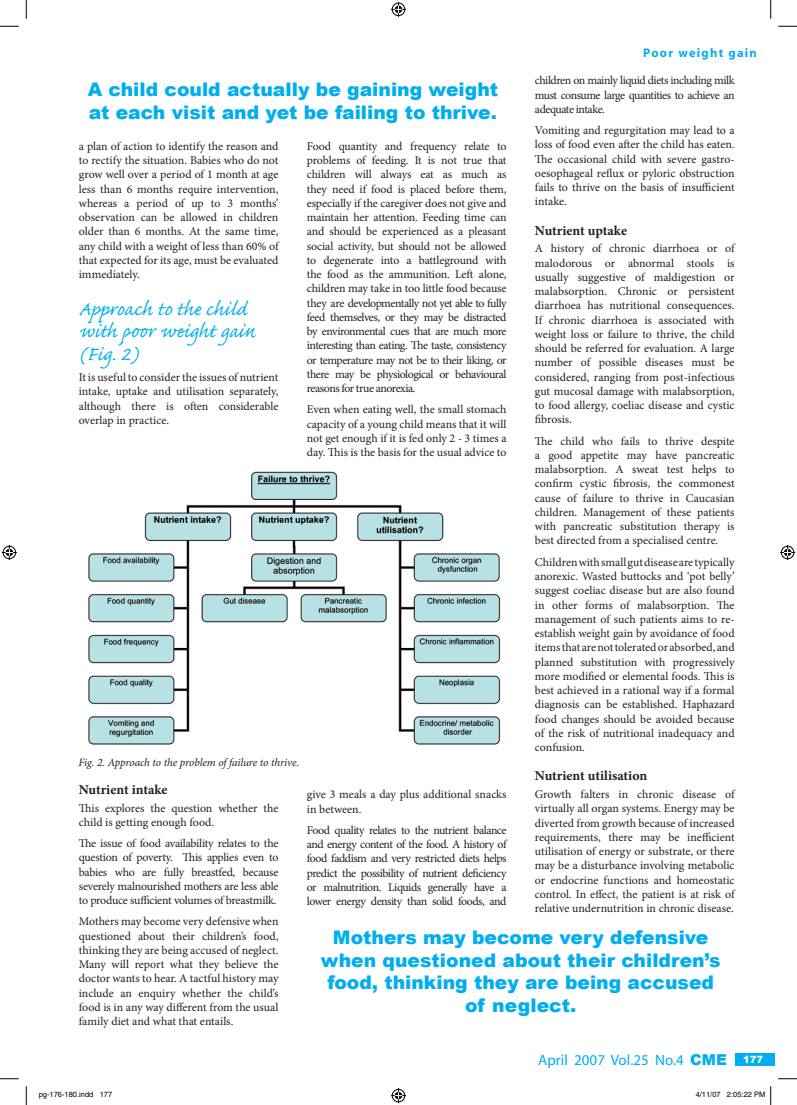
<style>
.page{position:relative;width:797px;height:1105px;background:#fff}
.page>*{position:absolute;margin:0;border:0;box-sizing:border-box;transform-origin:0 0}
.t1{font:25px/22.5px "Caflisch Script Pro";color:#00aeef}
.t2{font:900 18.75px/22.5px "Arial";color:#00aeef}
.t3{font:15px "Myriad";color:#00aeef}
.t4{font:700 13.75px "Minion Pro";letter-spacing:-.005em;color:#231f20}
.t5{font:700 12.5px "Myriad";letter-spacing:.1em;color:#00aeef}
.t6{font:11.88px/14.2px "Minion Pro";letter-spacing:-.005em;color:#231f20;text-align:justify}
.t7{font:italic 11.25px "Minion Pro";letter-spacing:-.01em;color:#231f20}
.t8{font:900 10px "Arial";color:#fff}
.t9{font:7.5px "Helvetica";color:#000}
.s1{font-family:"Arial";font-weight:900}
</style>
<div class="page">
<div style="left:735px;top:1053px;width:40px;height:12px;background:#00aeef"></div>
<img style="left:88px;top:471px;width:413px;height:274px">
<svg style="left:0;top:25px;width:19px;height:2px"></svg>
<svg style="left:778px;top:25px;width:19px;height:2px"></svg>
<svg style="left:0;top:1078px;width:19px;height:1px"></svg>
<svg style="left:778px;top:1078px;width:19px;height:1px"></svg>
<svg style="left:25px;top:0;width:2px;height:19px"></svg>
<svg style="left:25px;top:1086px;width:2px;height:19px"></svg>
<svg style="left:770px;top:0;width:1px;height:19px"></svg>
<svg style="left:391px;top:2px;width:15px;height:15px"></svg>
<svg style="left:391px;top:1088px;width:15px;height:15px"></svg>
<svg style="left:2px;top:545px;width:15px;height:15px"></svg>
<svg style="left:780px;top:545px;width:15px;height:15px"></svg>
<svg style="left:770px;top:1086px;width:1px;height:19px"></svg>
<p class="t5" style="left:643px;top:46px;width:115px">Poor weight gain</p>
<p class="t6" style="left:535px;top:73px;width:201px">children on mainly liquid diets including milk must consume large quantities to achieve an adequate intake.</p>
<p class="t6" style="left:535px;top:123px;width:201px">Vomiting and regurgitation may lead to a loss of food even after the child has eaten.<br>The occasional child with severe gastro&shy;oesophageal reflux or pyloric obstruction fails to thrive on the basis of insufficient intake.</p>
<p class="t4" style="left:535px;top:220px;width:94px">Nutrient uptake</p>
<p class="t6" style="left:535px;top:241px;width:201px">A history of chronic diarrhoea or of malodorous or abnormal stools is usually suggestive of maldigestion or malabsorption. Chronic or persistent diarrhoea has nutritional consequences.<br>If chronic diarrhoea is associated with weight loss or failure to thrive, the child should be referred for evaluation. A large number of possible diseases must be considered, ranging from post-infectious gut mucosal damage with malabsorption, to food allergy, coeliac disease and cystic fibrosis.</p>
<p class="t6" style="left:535px;top:434px;width:201px">The child who fails to thrive despite a good appetite may have pancreatic malabsorption. A sweat test helps to confirm cystic fibrosis, the commonest cause of failure to thrive in Caucasian children. Management of these patients with pancreatic substitution therapy is best directed from a specialised centre.</p>
<p class="t6" style="left:535px;top:555px;width:201px">Children with small gut disease are typically anorexic. Wasted buttocks and ‘pot belly’ suggest coeliac disease but are also found in other forms of malabsorption. The management of such patients aims to re&shy;establish weight gain by avoidance of food items that are not tolerated or absorbed, and planned substitution with progressively more modified or elemental foods. This is best achieved in a rational way if a formal diagnosis can be established. Haphazard food changes should be avoided because of the risk of nutritional inadequacy and confusion.</p>
<p class="t4" style="left:535px;top:766px;width:114px">Nutrient utilisation</p>
<p class="t6" style="left:535px;top:787px;width:201px">Growth falters in chronic disease of virtually all organ systems. Energy may be diverted from growth because of increased requirements, there may be inefficient utilisation of energy or substrate, or there may be a disturbance involving metabolic or endocrine functions and homeostatic control. In effect, the patient is at risk of relative undernutrition in chronic disease.</p>
<h2 class="t2" style="left:88px;top:78px;width:412px">A child could actually be gaining weight at each visit and yet be failing to thrive.</h2>
<p class="t6" style="left:79px;top:139px;width:201px">a plan of action to identify the reason and to rectify the situation. Babies who do not grow well over a period of 1 month at age less than 6 months require intervention, whereas a period of up to 3 months’ observation can be allowed in children older than 6 months. At the same time, any child with a weight of less than 60% of that expected for its age, must be evaluated immediately.</p>
<h1 class="t1" style="left:79px;top:300px;width:178px">Approach to the child with poor weight gain (Fig. 2)</h1>
<p class="t6" style="left:79px;top:370px;width:201px">It is useful to consider the issues of nutrient intake, uptake and utilisation separately, although there is often considerable overlap in practice.</p>
<p class="t6" style="left:307px;top:139px;width:201px">Food quantity and frequency relate to problems of feeding. It is not true that children will always eat as much as they need if food is placed before them, especially if the caregiver does not give and maintain her attention. Feeding time can and should be experienced as a pleasant social activity, but should not be allowed to degenerate into a battleground with the food as the ammunition. Left alone, children may take in too little food because they are developmentally not yet able to fully feed themselves, or they may be distracted by environmental cues that are much more interesting than eating. The taste, consistency or temperature may not be to their liking, or there may be physiological or behavioural reasons for true anorexia.</p>
<p class="t6" style="left:307px;top:403px;width:201px">Even when eating well, the small stomach capacity of a young child means that it will not get enough if it is fed only 2 - 3 times a day. This is the basis for the usual advice to</p>
<p class="t7" style="left:78px;top:755px;width:222px">Fig. 2. Approach to the problem of failure to thrive.</p>
<p class="t4" style="left:79px;top:780px;width:90px">Nutrient intake</p>
<p class="t6" style="left:79px;top:801px;width:201px">This explores the question whether the child is getting enough food.</p>
<p class="t6" style="left:79px;top:836px;width:201px">The issue of food availability relates to the question of poverty. This applies even to babies who are fully breastfed, because severely malnourished mothers are less able to produce sufficient volumes of breastmilk.</p>
<p class="t6" style="left:79px;top:915px;width:201px">Mothers may become very defensive when questioned about their children’s food, thinking they are being accused of neglect.<br>Many will report what they believe the doctor wants to hear. A tactful history may include an enquiry whether the child’s food is in any way different from the usual family diet and what that entails.</p>
<p class="t6" style="left:307px;top:787px;width:201px">give 3 meals a day plus additional snacks in between.</p>
<p class="t6" style="left:307px;top:823px;width:201px">Food quality relates to the nutrient balance and energy content of the food. A history of food faddism and very restricted diets helps predict the possibility of nutrient deficiency or malnutrition. Liquids generally have a lower energy density than solid foods, and</p>
<h2 class="t2" style="left:321px;top:926px;width:401px;text-align:center">Mothers may become very defensive when questioned about their children’s food, thinking they are being accused of neglect.</h2>
<p class="t3" style="left:538px;top:1052px;width:190px">April 2007 Vol.25 No.4 <span class="s1">CME</span></p>
<p class="t8" style="left:743px;top:1054px;width:22px">177</p>
<p class="t9" style="left:39px;top:1090px;width:75px">pg-176-180.indd 177</p>
<p class="t9" style="left:695px;top:1090px;width:71px">4/11/07 2:05:22 PM</p>
</div>
